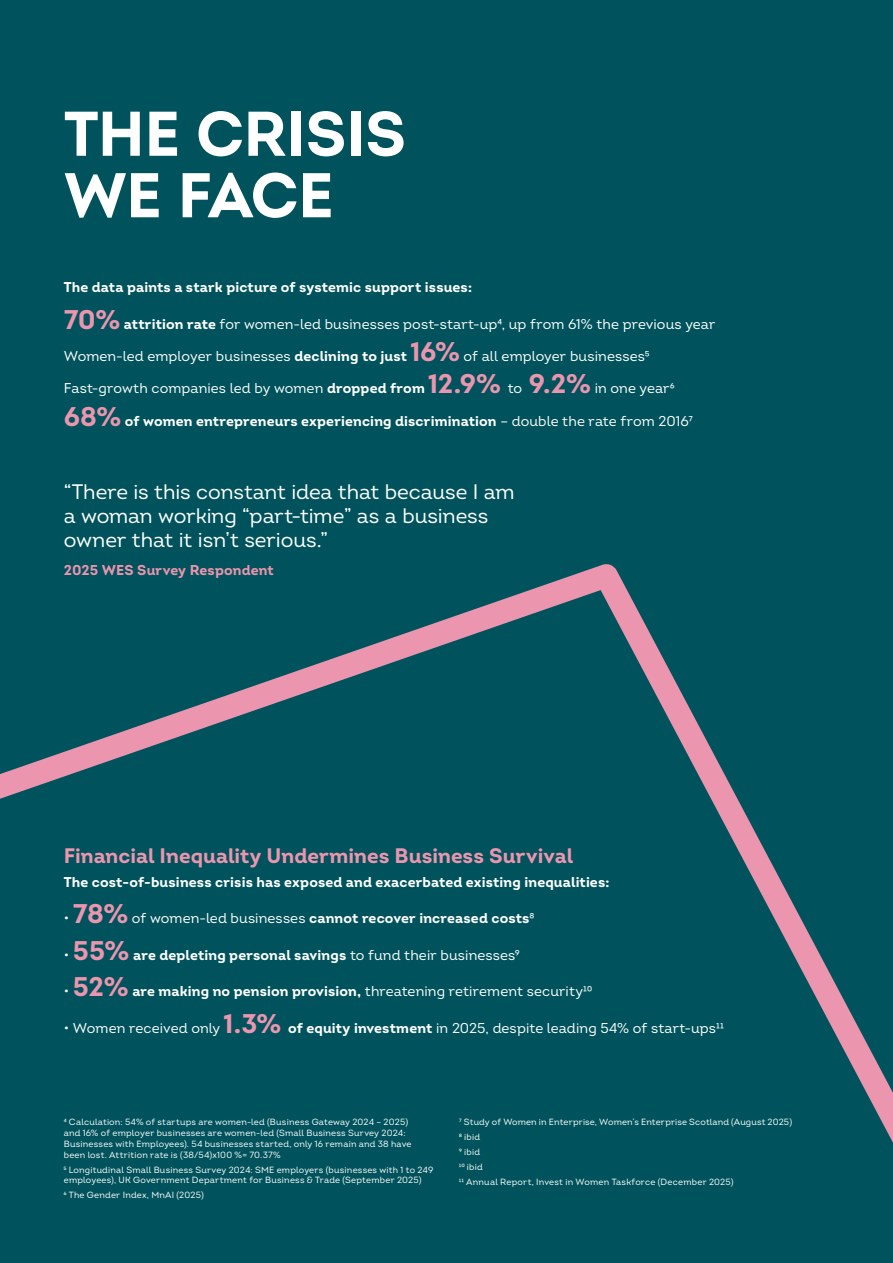
<style>
.page{position:relative;width:893px;height:1263px;background:#00535c}
.page>*{position:absolute;margin:0;border:0;box-sizing:border-box;transform-origin:0 0}
.t1{font:700 63px/61.5px "Intro";letter-spacing:-.01em;color:#fff}
.t2{font:21px/24px "Intro";letter-spacing:-.005em;color:#fff}
.t3{font:700 21px "Intro";color:#ec95ae}
.t4{font:14.25px "Intro";letter-spacing:.005em;color:#fff}
.t5{font:700 14.25px "Intro";letter-spacing:.01em;color:#fff}
.t6{font:700 14.25px "Intro";letter-spacing:.01em;color:#ec95ae}
.t7{font:9px/10.8px "Intro";letter-spacing:.025em;color:#fff}
.s1{font-weight:700;font-size:27px;color:#ec95ae}
.s2{font-weight:700}
.s3{font-size:27px;color:#ec95ae}
.s4{font-weight:400}
</style>
<div class="page">
<svg style="left:0;top:564px;width:893px;height:579px"></svg>
<h1 class="t1" style="left:64px;top:103px;width:344px">THE CRISIS<br>WE FACE</h1>
<h3 class="t5" style="left:64px;top:278px;width:410px">The data paints a stark picture of systemic support issues:</h3>
<h3 class="t4" style="left:64px;top:315px;width:653px"><span class="s1">70%</span> <span class="s2">attrition rate</span> for women-led businesses post-start-up4, up from 61% the previous year</h3>
<h3 class="t4" style="left:64px;top:347px;width:587px">Women-led employer businesses <span class="s2">declining to just</span> <span class="s1">16%</span> of all employer businesses5</h3>
<h3 class="t4" style="left:64px;top:380px;width:612px">Fast-growth companies led by women <span class="s2">dropped from</span> <span class="s1">12.9%</span> to <span class="s1">9.2%</span> in one year6</h3>
<h3 class="t5" style="left:64px;top:412px;width:631px"><span class="s3">68%</span> of women entrepreneurs experiencing discrimination <span class="s4">– double the rate from 20167</span></h3>
<h2 class="t2" style="left:64px;top:479px;width:452px">“There is this constant idea that because I am a woman working “part-time” as a business owner that it isn’t serious.”</h2>
<h3 class="t6" style="left:64px;top:561px;width:212px">2025 WES Survey Respondent</h3>
<h2 class="t3" style="left:64px;top:842px;width:511px">Financial Inequality Undermines Business Survival</h2>
<h3 class="t5" style="left:64px;top:873px;width:547px">The cost-of-business crisis has exposed and exacerbated existing inequalities:</h3>
<h3 class="t5" style="left:64px;top:909px;width:472px"><span class="s4">•</span> <span class="s3">78%</span> <span class="s4">of women-led businesses</span> cannot recover increased costs<span class="s4">8</span></h3>
<h3 class="t5" style="left:64px;top:946px;width:457px"><span class="s4">•</span> <span class="s3">55%</span> are depleting personal savings <span class="s4">to fund their businesses9</span></h3>
<h3 class="t4" style="left:64px;top:983px;width:529px">• <span class="s1">52%</span> <span class="s2">are making no pension provision,</span> threatening retirement security10</h3>
<h3 class="t4" style="left:64px;top:1019px;width:661px">• Women received only <span class="s1">1.3%</span> <span class="s2">of equity investment</span> in 2025, despite leading 54% of start-ups11</h3>
<p class="t7" style="left:64px;top:1116px;width:349px">4 Calculation: 54% of startups are women-led (Business Gateway 2024 – 2025) and 16% of employer businesses are women-led (Small Business Survey 2024:<br>Businesses with Employees). 54 businesses started, only 16 remain and 38 have been lost. Attrition rate is (38/54)x100 %= 70.37%</p>
<p class="t7" style="left:64px;top:1164px;width:371px">5 Longitudinal Small Business Survey 2024: SME employers (businesses with 1 to 249 employees), UK Government Department for Business &amp; Trade (September 2025)</p>
<p class="t7" style="left:64px;top:1190px;width:142px">6 The Gender Index, MnAI (2025)</p>
<p class="t7" style="left:459px;top:1114px;width:334px;line-height:15px">7 Study of Women in Enterprise, Women’s Enterprise Scotland (August 2025)<br>8 ibid<br>9 ibid<br>10 ibid<br>11 Annual Report, Invest in Women Taskforce (December 2025)</p>
</div>
